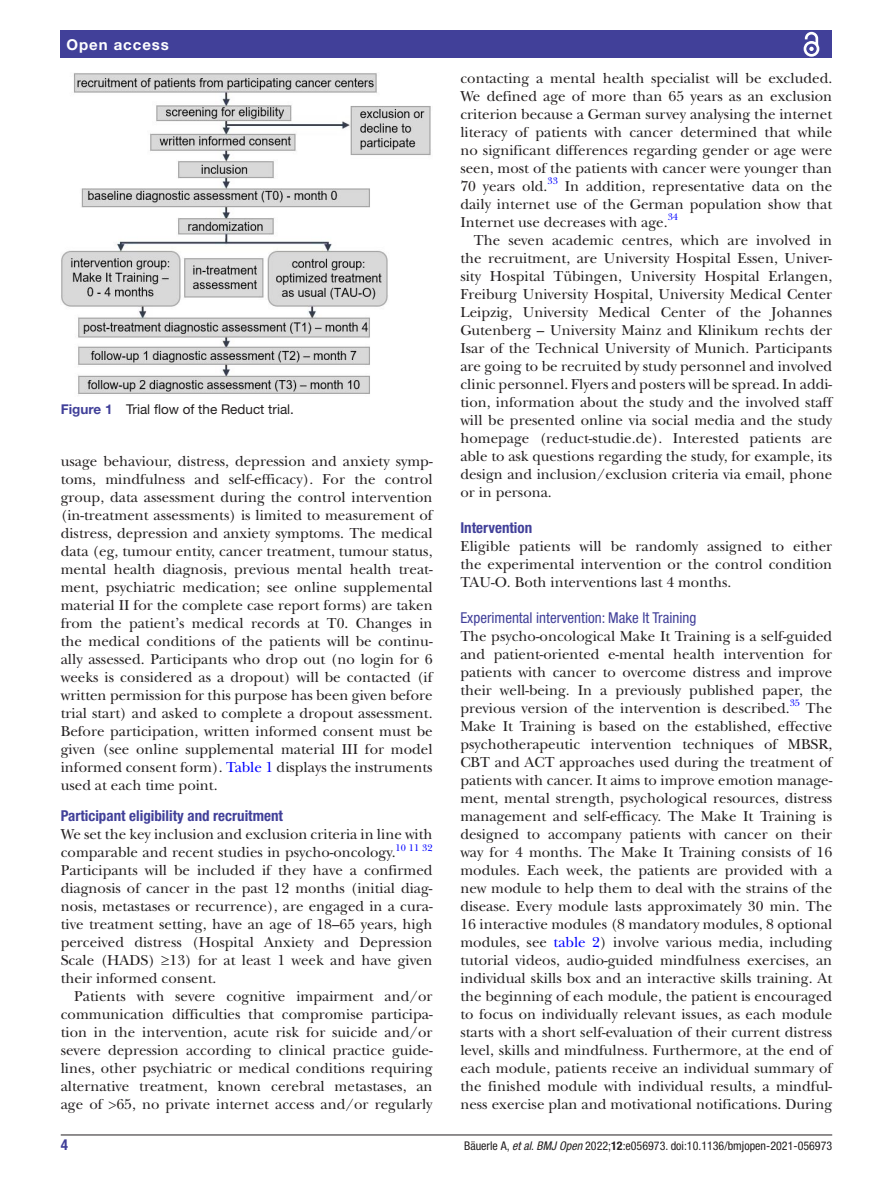
<style>
.page{position:relative;width:893px;height:1191px;background:#fff}
.page>*{position:absolute;margin:0;border:0;box-sizing:border-box;transform-origin:0 0}
.t1{font:15px/18px "New Baskerville";color:#231f20;text-align:justify}
.t2{font:700 condensed 15px "Helvetica Neue LT Std";color:#414099}
.t3{font:condensed 15px "Helvetica Neue LT Std";color:#414099}
.t4{font:700 15px "Helvetica Neue LT Std";letter-spacing:.065em;color:#fff}
.t5{font:13.5px "Helvetica Neue LT Std";color:#231f20}
.t6{font:condensed 12px "Helvetica Neue LT Std";color:#231f20}
.t7{font:9.9px "New Baskerville";color:#00f}
.s1{font-weight:700;color:#414099}
.s2{color:#00f}
.s3{font-style:italic}
.s4{font-weight:700}
</style>
<div class="page">
<hr style="left:61px;top:1134px;width:771px;height:1px;background:#231f20">
<div style="left:61px;top:31px;width:771px;height:27px;background:#414099"></div>
<svg style="left:803px;top:31px;width:17px;height:26px"></svg>
<img style="left:61px;top:73px;width:370px;height:322px">
<p class="t4" style="left:66px;top:35px;width:104px">Open access</p>
<p class="t5" style="left:61px;top:401px;width:235px"><span class="s1">Figure 1</span> Trial flow of the Reduct trial.</p>
<p class="t1" style="left:61px;top:452px;width:373px">usage behaviour, distress, depression and anxiety symp&shy;toms, mindfulness and self-efficacy). For the control group, data assessment during the control intervention (in-treatment assessments) is limited to measurement of distress, depression and anxiety symptoms. The medical data (eg, tumour entity, cancer treatment, tumour status, mental health diagnosis, previous mental health treat&shy;ment, psychiatric medication; see online supplemental material II for the complete case report forms) are taken from the patient’s medical records at T0. Changes in the medical conditions of the patients will be continu&shy;ally assessed. Participants who drop out (no login for 6 weeks is considered as a dropout) will be contacted (if written permission for this purpose has been given before trial start) and asked to complete a dropout assessment.<br>Before participation, written informed consent must be given (see online supplemental material III for model informed consent form). <span class="s2">Table 1</span> displays the instruments used at each time point.</p>
<p class="t2" style="left:61px;top:807px;width:224px">Participant eligibility and recruitment</p>
<p class="t1" style="left:61px;top:825px;width:373px">We set the key inclusion and exclusion criteria in line with comparable and recent studies in psycho-oncology.</p>
<p class="t7" style="left:396px;top:841px;width:38px">10 11 32</p>
<p class="t1" style="left:61px;top:861px;width:373px">Participants will be included if they have a confirmed diagnosis of cancer in the past 12 months (initial diag&shy;nosis, metastases or recurrence), are engaged in a cura&shy;tive treatment setting, have an age of 18–65 years, high perceived distress (Hospital Anxiety and Depression Scale (HADS) ≥13) for at least 1 week and have given their informed consent.</p>
<p class="t1" style="left:61px;top:987px;width:373px;text-indent:14px">Patients with severe cognitive impairment and/or communication difficulties that compromise participa&shy;tion in the intervention, acute risk for suicide and/or severe depression according to clinical practice guide&shy;lines, other psychiatric or medical conditions requiring alternative treatment, known cerebral metastases, an age of &gt;65, no private internet access and/or regularly</p>
<p class="t1" style="left:460px;top:69px;width:373px">contacting a mental health specialist will be excluded.<br>We defined age of more than 65 years as an exclusion criterion because a German survey analysing the internet literacy of patients with cancer determined that while no significant differences regarding gender or age were seen, most of the patients with cancer were younger than 70 years old.</p>
<p class="t7" style="left:547px;top:175px;width:12px">33</p>
<p class="t1" style="left:460px;top:177px;width:373px;text-indent:104px">In addition, representative data on the daily internet use of the German population show that Internet use decreases with age.</p>
<p class="t7" style="left:668px;top:211px;width:12px">34</p>
<p class="t1" style="left:460px;top:231px;width:373px;text-indent:14px">The seven academic centres, which are involved in the recruitment, are University Hospital Essen, Univer&shy;sity Hospital Tübingen, University Hospital Erlangen, Freiburg University Hospital, University Medical Center Leipzig, University Medical Center of the Johannes Gutenberg – University Mainz and Klinikum rechts der Isar of the Technical University of Munich. Participants are going to be recruited by study personnel and involved clinic personnel. Flyers and posters will be spread. In addi&shy;tion, information about the study and the involved staff will be presented online via social media and the study homepage (reduct-studie.de). Interested patients are able to ask questions regarding the study, for example, its design and inclusion/exclusion criteria via email, phone or in persona.</p>
<p class="t2" style="left:460px;top:519px;width:73px">Intervention</p>
<p class="t1" style="left:460px;top:537px;width:373px">Eligible patients will be randomly assigned to either the experimental intervention or the control condition TAU-O. Both interventions last 4 months.</p>
<p class="t3" style="left:460px;top:609px;width:237px">Experimental intervention: Make It Training</p>
<p class="t1" style="left:460px;top:627px;width:373px">The psycho-oncological Make It Training is a self-guided and patient-oriented e-mental health intervention for patients with cancer to overcome distress and improve their well-being. In a previously published paper, the previous version of the intervention is described.</p>
<p class="t7" style="left:790px;top:697px;width:12px">35</p>
<p class="t1" style="left:460px;top:699px;width:373px;text-indent:345px">The Make It Training is based on the established, effective psychotherapeutic intervention techniques of MBSR, CBT and ACT approaches used during the treatment of patients with cancer. It aims to improve emotion manage&shy;ment, mental strength, psychological resources, distress management and self-efficacy. The Make It Training is designed to accompany patients with cancer on their way for 4 months. The Make It Training consists of 16 modules. Each week, the patients are provided with a new module to help them to deal with the strains of the disease. Every module lasts approximately 30 min. The 16 interactive modules (8 mandatory modules, 8 optional modules, see <span class="s2">table 2</span>) involve various media, including tutorial videos, audio-guided mindfulness exercises, an individual skills box and an interactive skills training. At the beginning of each module, the patient is encouraged to focus on individually relevant issues, as each module starts with a short self-evaluation of their current distress level, skills and mindfulness. Furthermore, at the end of each module, patients receive an individual summary of the finished module with individual results, a mindful&shy;ness exercise plan and motivational notifications. During</p>
<p class="t2" style="left:61px;top:1135px;width:9px">4</p>
<p class="t6" style="left:464px;top:1138px;width:370px">Bäuerle A, <span class="s3">et al</span>. <span class="s3">BMJ Open</span> 2022;<span class="s4">12</span>:e056973. doi:10.1136/bmjopen-2021-056973</p>
</div>
